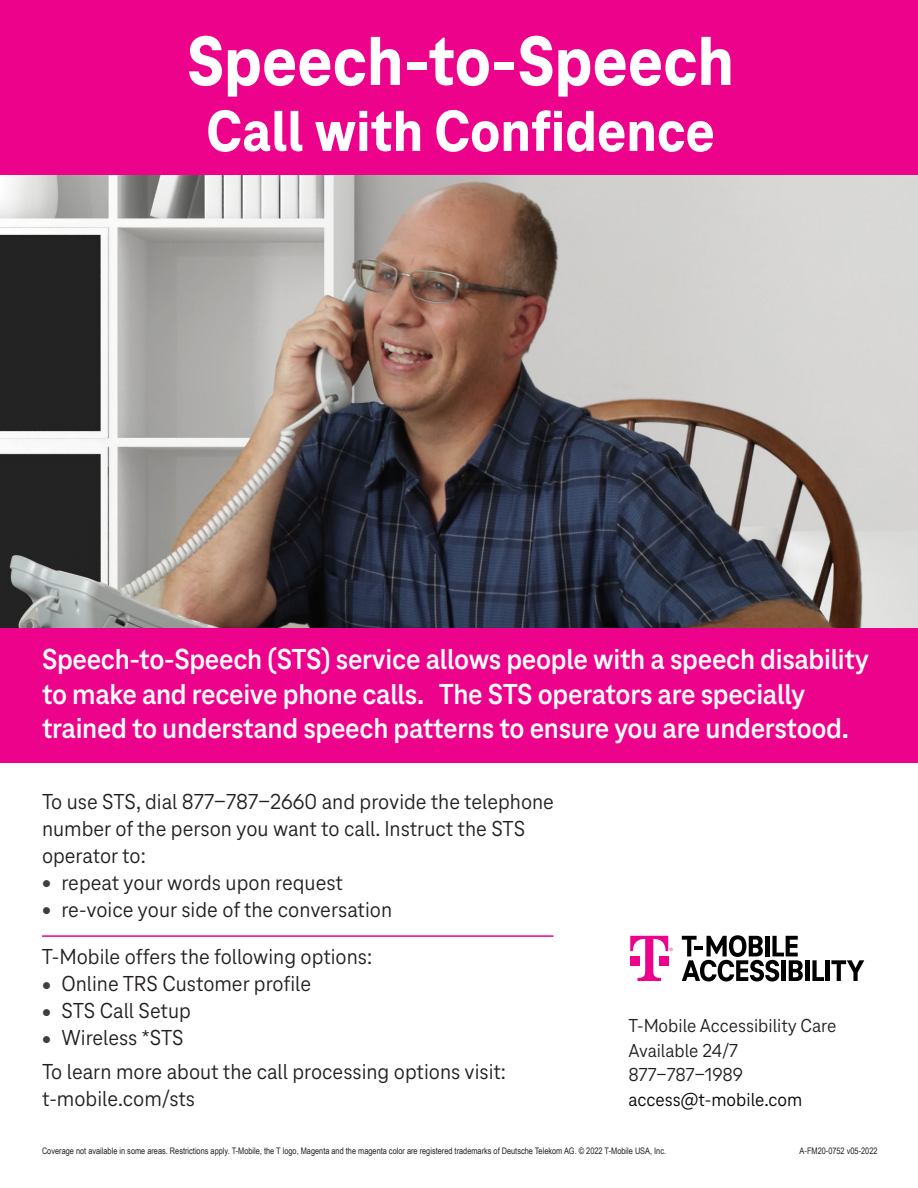
<style>
.page{position:relative;width:918px;height:1188px;background:#fff}
.page>*{position:absolute;margin:0;border:0;box-sizing:border-box;transform-origin:0 0}
.t1{font:800 72px "Tele Neo";color:#fff}
.t2{font:800 60px "Tele Neo";color:#fff}
.t3{font:700 30px/34.5px "Tele Neo";letter-spacing:-.01em;color:#fffefc}
.t4{font:22.5px/27px "Tele Neo";color:#231f20}
.t5{font:19.5px/24.8px "Tele Neo";color:#231f20}
.t6{font:19.5px "Tele Neo";color:#040503}
.t7{font:9px "Arial Narrow";color:#231f20}
.s1{color:#3e3e3f}
</style>
<div class="page">
<svg style="left:630px;top:936px;width:43px;height:45px"></svg>
<hr style="left:805px;top:960px;width:4px;height:21px;background:#000">
<svg style="left:812px;top:960px;width:12px;height:21px"></svg>
<hr style="left:826px;top:960px;width:4px;height:21px;background:#000">
<svg style="left:831px;top:960px;width:33px;height:21px"></svg>
<svg style="left:682px;top:935px;width:121px;height:46px"></svg>
<div style="left:0;top:0;width:918px;height:762px;background:#ed028c"></div>
<img style="left:0;top:176px;width:918px;height:452px">
<hr style="left:42px;top:935px;width:512px;height:2px;background:#ed028c">
<h1 class="t1" style="left:187px;top:21px;width:549px">Speech-to-Speech</h1>
<h2 class="t2" style="left:206px;top:98px;width:510px">Call with Confidence</h2>
<h3 class="t3" style="left:42px;top:642px;width:829px">Speech-to-Speech (STS) service allows people with a speech disability to make and receive phone calls. The STS operators are specially trained to understand speech patterns to ensure you are understood.</h3>
<p class="t4" style="left:42px;top:788px;width:513px">To use STS, dial 877-787-2660 and provide the telephone number of the person you want to call. Instruct the STS operator to:</p>
<p class="t4" style="left:42px;top:869px;width:302px"><span class="s1">●</span> repeat your words upon request</p>
<p class="t4" style="left:42px;top:886px;width:352px;line-height:47.2px"><span class="s1">●</span> re-voice your side of the conversation<br>T-Mobile offers the following options:</p>
<p class="t4" style="left:42px;top:970px;width:271px"><span class="s1">●</span> Online TRS Customer profile</p>
<p class="t4" style="left:42px;top:997px;width:150px"><span class="s1">●</span> STS Call Setup</p>
<p class="t4" style="left:42px;top:1021px;width:466px;line-height:33.8px"><span class="s1">●</span> Wireless *STS<br>To learn more about the call processing options visit:</p>
<p class="t4" style="left:42px;top:1085px;width:155px">t-mobile.com/sts</p>
<p class="t5" style="left:628px;top:1013px;width:209px">T-Mobile Accessibility Care<br>Available 24/7<br>877-787-1989</p>
<p class="t6" style="left:628px;top:1089px;width:175px">access@t-mobile.com</p>
<p class="t7" style="left:42px;top:1144px;width:626px">Coverage not available in some areas. Restrictions apply. T-Mobile, the T logo, Magenta and the magenta color are registered trademarks of Deutsche Telekom AG. © 2022 T-Mobile USA, Inc.</p>
<p class="t7" style="left:800px;top:1144px;width:79px">A-FM20-0752 v05-2022</p>
</div>
